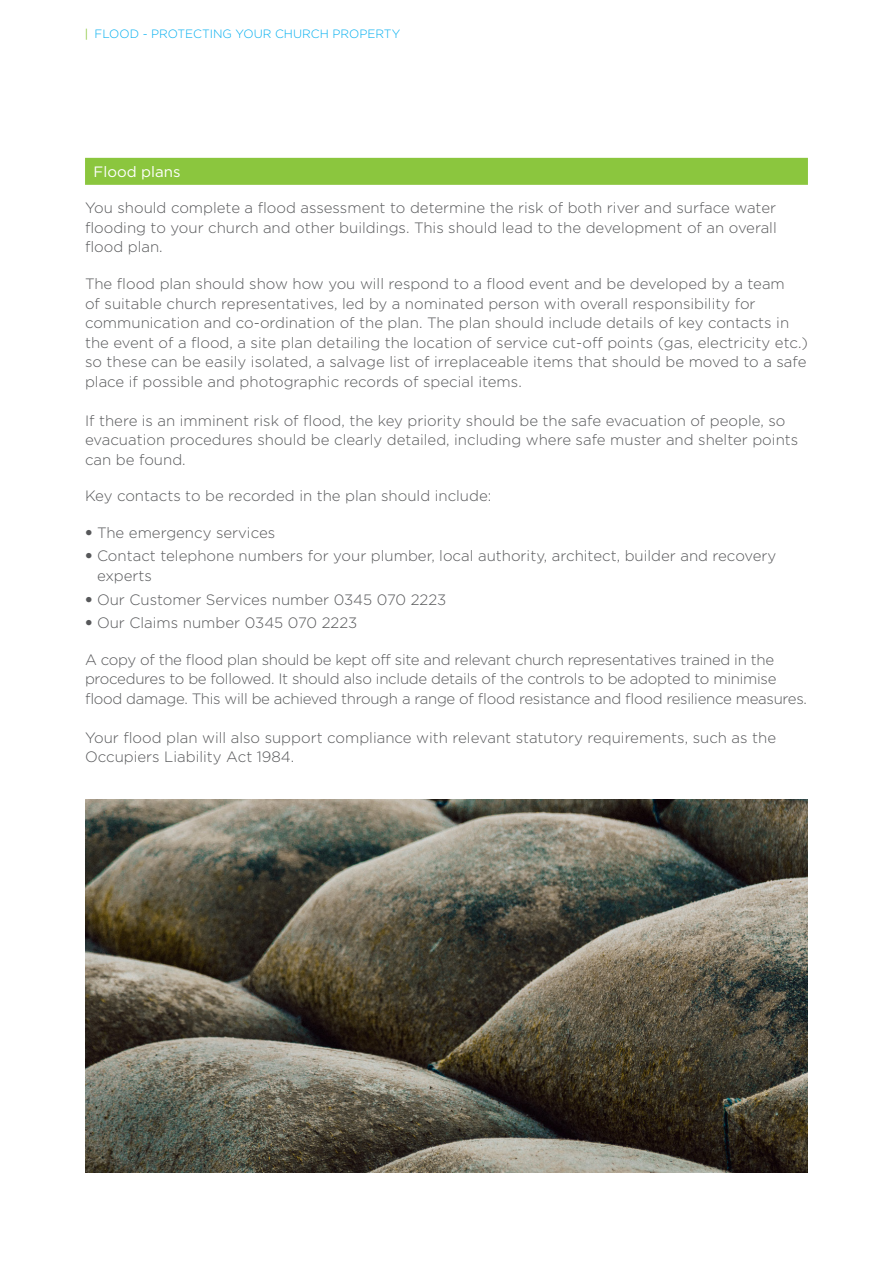
<style>
.page{position:relative;width:893px;height:1263px;background:#fff}
.page>*{position:absolute;margin:0;border:0;box-sizing:border-box;transform-origin:0 0}
.BULLETS{font:300 15px/19.5px "Gotham HTF";color:#57585a}
.BULLETS-2{font:300 15px/19.5px "Gotham HTF";letter-spacing:-.02em;color:#57585a}
.BIC_BANDED{font:15px "Gotham";color:#fff}
.BODY_COPY{font:300 12px "Gotham HTF";color:#00aeef}
.s1{font-family:"Akzidenz Grotesk BQ";color:#8bc63e}
.s2{font-family:"Univers"}
</style>
<div class="page">
<div style="left:85px;top:158px;width:723px;height:27px;background:#8bc63e"></div>
<img style="left:85px;top:799px;width:723px;height:373px">
<p class="BODY_COPY" style="left:85px;top:28px;width:317px"><span class="s1">|</span> FLOOD - PROTECTING YOUR CHURCH PROPERTY</p>
<p class="BIC_BANDED" style="left:94px;top:163px;width:88px">Flood plans</p>
<p class="BULLETS" style="left:85px;top:198px;width:693px;text-align:justify">You should complete a flood assessment to determine the risk of both river and surface water flooding to your church and other buildings. This should lead to the development of an overall flood plan.</p>
<p class="BULLETS" style="left:85px;top:274px;width:724px">The flood plan should show how you will respond to a flood event and be developed by a team<br>of suitable church representatives, led by a nominated person with overall responsibility for communication and co-ordination of the plan. The plan should include details of key contacts in the event of a flood, a site plan detailing the location of service cut-off points (gas, electricity etc.) so these can be easily isolated, a salvage list of irreplaceable items that should be moved to a safe place if possible and photographic records of special items.</p>
<p class="BULLETS" style="left:85px;top:410px;width:715px">If there is an imminent risk of flood, the key priority should be the safe evacuation of people, so evacuation procedures should be clearly detailed, including where safe muster and shelter points can be found.</p>
<p class="BULLETS" style="left:85px;top:486px;width:408px">Key contacts to be recorded in the plan should include:</p>
<p class="BULLETS" style="left:85px;top:522px;width:192px"><span class="s2">•</span> The emergency services</p>
<p class="BULLETS" style="left:97px;top:546px;width:681px;text-indent:-12px"><span class="s2">•</span> Contact telephone numbers for your plumber, local authority, architect, builder and recovery experts</p>
<p class="BULLETS" style="left:85px;top:589px;width:363px"><span class="s2">•</span> Our Customer Services number 0345 070 2223</p>
<p class="BULLETS" style="left:85px;top:613px;width:274px"><span class="s2">•</span> Our Claims number 0345 070 2223</p>
<p class="BULLETS-2" style="left:85px;top:650px;width:723px">A copy of the flood plan should be kept off site and relevant church representatives trained in the procedures to be followed. It should also include details of the controls to be adopted to minimise flood damage. This will be achieved through a range of flood resistance and flood resilience measures.</p>
<p class="BULLETS" style="left:85px;top:728px;width:693px">Your flood plan will also support compliance with relevant statutory requirements, such as the<br>Occupiers Liability Act 1984.</p>
</div>
